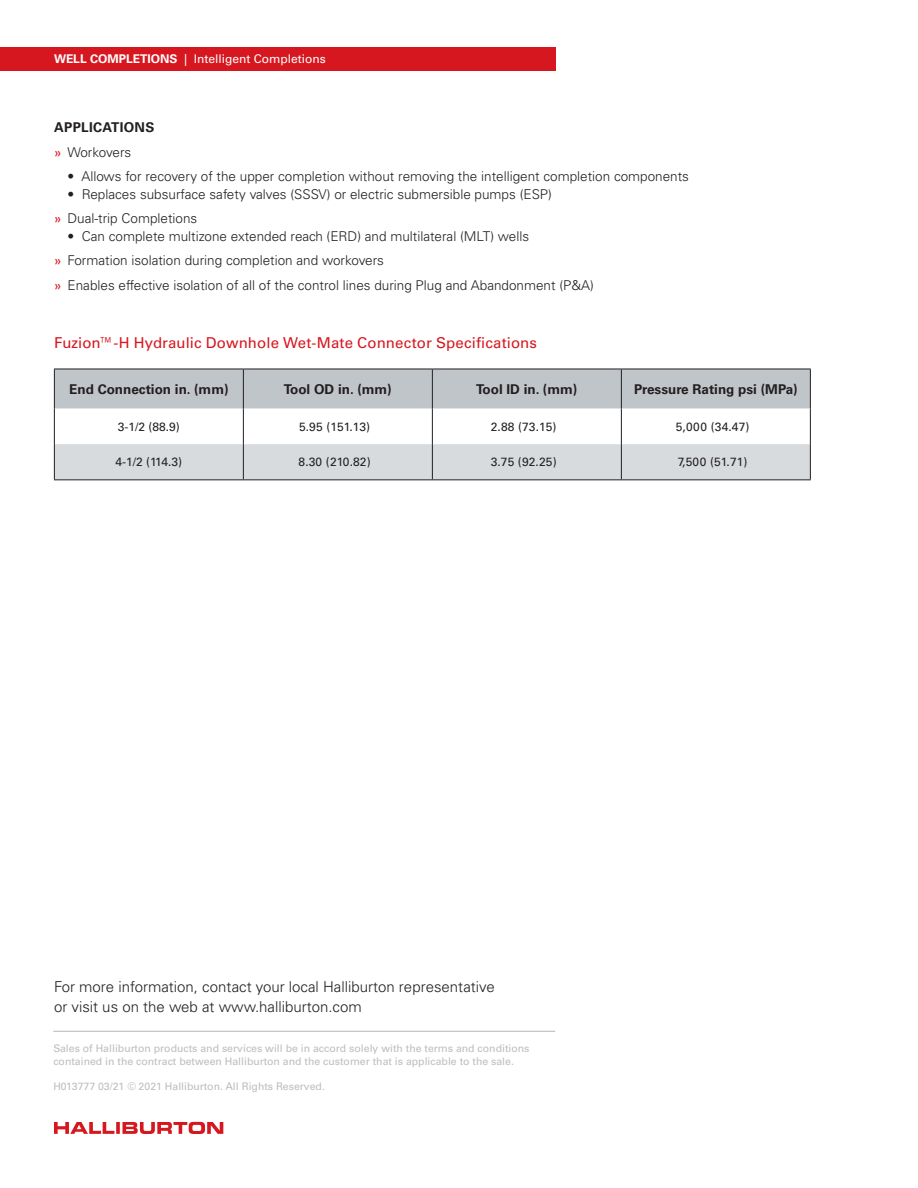
<style>
.page{position:relative;width:918px;height:1188px;background:#fff}
.page>*{position:absolute;margin:0;border:0;box-sizing:border-box;transform-origin:0 0}
.t1{font:300 15px/19.5px "Univers LT Std";color:#231f20}
.Table_Title__10pt{font:15px "Univers LT Std";letter-spacing:.005em;color:#d7171f}
.t2{font:300 13.5px "Univers LT Std";color:#231f20}
.Table_Header__9pt__F{font:700 13.5px "Univers LT Std";color:#231f20}
.Body_Subhead{font:700 13.5px "Univers LT Std";letter-spacing:.025em;color:#231f20}
.Data__8pt__Flush_Rig{font:12px "Univers LT Std";letter-spacing:.01em;color:#231f20}
.t3{font:12px "Univers LT Std";color:#fff}
.Data__8pt__Flush_Lef{font:12px "Univers LT Std";color:#231f20}
.t4{font:700 12px "Univers LT Std";color:#fff}
.t5{font:10.5px/12.6px "Univers LT Std";color:#bcbdc0}
.s1{font-weight:700}
.s2{font-weight:400;color:#d7171f}
</style>
<div class="page">
<div style="left:55px;top:370px;width:755px;height:38px;background:#c0c5c9"></div>
<div style="left:54px;top:444px;width:756px;height:37px;background:#d7dbde"></div>
<hr style="left:54px;top:369px;width:189px;height:1px;background:#231f20">
<hr style="left:243px;top:369px;width:189px;height:1px;background:#231f20">
<hr style="left:432px;top:369px;width:189px;height:1px;background:#231f20">
<hr style="left:621px;top:369px;width:190px;height:1px;background:#231f20">
<hr style="left:54px;top:369px;width:1px;height:39px;background:#231f20">
<hr style="left:243px;top:369px;width:1px;height:39px;background:#231f20">
<hr style="left:432px;top:369px;width:1px;height:39px;background:#231f20">
<hr style="left:621px;top:369px;width:1px;height:39px;background:#231f20">
<hr style="left:810px;top:369px;width:1px;height:39px;background:#231f20">
<hr style="left:54px;top:408px;width:1px;height:36px;background:#231f20">
<hr style="left:243px;top:408px;width:1px;height:36px;background:#231f20">
<hr style="left:432px;top:408px;width:1px;height:36px;background:#231f20">
<hr style="left:621px;top:408px;width:1px;height:36px;background:#231f20">
<hr style="left:810px;top:408px;width:1px;height:36px;background:#231f20">
<hr style="left:54px;top:444px;width:1px;height:35px;background:#231f20">
<hr style="left:243px;top:444px;width:1px;height:35px;background:#231f20">
<hr style="left:432px;top:444px;width:1px;height:35px;background:#231f20">
<hr style="left:621px;top:444px;width:1px;height:35px;background:#231f20">
<hr style="left:810px;top:444px;width:1px;height:35px;background:#231f20">
<hr style="left:54px;top:479px;width:189px;height:1px;background:#231f20">
<hr style="left:243px;top:479px;width:189px;height:1px;background:#231f20">
<hr style="left:432px;top:479px;width:189px;height:1px;background:#231f20">
<hr style="left:621px;top:479px;width:190px;height:1px;background:#231f20">
<div style="left:0;top:47px;width:555px;height:23px;background:#d7171f"></div>
<hr style="left:53px;top:1031px;width:502px;height:1px;background:#bcbdc0">
<svg style="left:54px;top:1122px;width:169px;height:12px"></svg>
<p class="t3" style="left:54px;top:51px;width:313px"><span class="s1">WELL COMPLETIONS</span> | Level 2 Capability (if applicable)</p>
<p class="t3" style="left:184px;top:51px;width:143px">| Intelligent Completions</p>
<p class="t4" style="left:54px;top:51px;width:119px">LEVEL 1 CAPABILITY</p>
<p class="Body_Subhead" style="left:54px;top:119px;width:102px">APPLICATIONS</p>
<p class="t2" style="left:54px;top:144px;width:79px"><span class="s2">»</span> Workovers</p>
<p class="t2" style="left:68px;top:168px;width:623px">• Allows for recovery of the upper completion without removing the intelligent completion components</p>
<p class="t2" style="left:68px;top:186px;width:486px">• Replaces subsurface safety valves (SSSV) or electric submersible pumps (ESP)</p>
<p class="t2" style="left:54px;top:210px;width:145px"><span class="s2">»</span> Dual-trip Completions</p>
<p class="t2" style="left:68px;top:228px;width:463px">• Can complete multizone extended reach (ERD) and multilateral (MLT) wells</p>
<p class="t2" style="left:54px;top:252px;width:331px"><span class="s2">»</span> Formation isolation during completion and workovers</p>
<p class="t2" style="left:54px;top:277px;width:541px"><span class="s2">»</span> Enables effective isolation of all of the control lines during Plug and Abandonment (P&amp;A)</p>
<p class="Table_Title__10pt" style="left:54px;top:334px;width:485px">Fuzion™-H Hydraulic Downhole Wet-Mate Connector Specifications</p>
<p class="Table_Header__9pt__F" style="left:69px;top:381px;width:161px">End Connection in. (mm)</p>
<p class="Table_Header__9pt__F" style="left:284px;top:381px;width:109px">Tool OD in. (mm)</p>
<p class="Table_Header__9pt__F" style="left:476px;top:381px;width:103px">Tool ID in. (mm)</p>
<p class="Table_Header__9pt__F" style="left:634px;top:381px;width:165px">Pressure Rating psi (MPa)</p>
<p class="Data__8pt__Flush_Lef" style="left:118px;top:419px;width:64px">3-1/2 (88.9)</p>
<p class="Data__8pt__Flush_Rig" style="left:299px;top:419px;width:73px">5.95 (151.13)</p>
<p class="Data__8pt__Flush_Rig" style="left:491px;top:419px;width:67px">2.88 (73.15)</p>
<p class="Data__8pt__Flush_Rig" style="left:676px;top:419px;width:75px">5,000 (34.47)</p>
<p class="Data__8pt__Flush_Lef" style="left:116px;top:455px;width:68px">4-1/2 (114.3)</p>
<p class="Data__8pt__Flush_Rig" style="left:299px;top:455px;width:74px">8.30 (210.82)</p>
<p class="Data__8pt__Flush_Rig" style="left:491px;top:455px;width:68px">3.75 (92.25)</p>
<p class="Data__8pt__Flush_Rig" style="left:678px;top:455px;width:71px">7,500 (51.71)</p>
<p class="t1" style="left:54px;top:977px;width:442px">For more information, contact your local Halliburton representative or visit us on the web at www.halliburton.com</p>
<p class="t5" style="left:53px;top:1042px;width:478px">Sales of Halliburton products and services will be in accord solely with the terms and conditions contained in the contract between Halliburton and the customer that is applicable to the sale.</p>
<p class="t5" style="left:53px;top:1080px;width:273px">H013777 03/21 © 2021 Halliburton. All Rights Reserved.</p>
</div>
